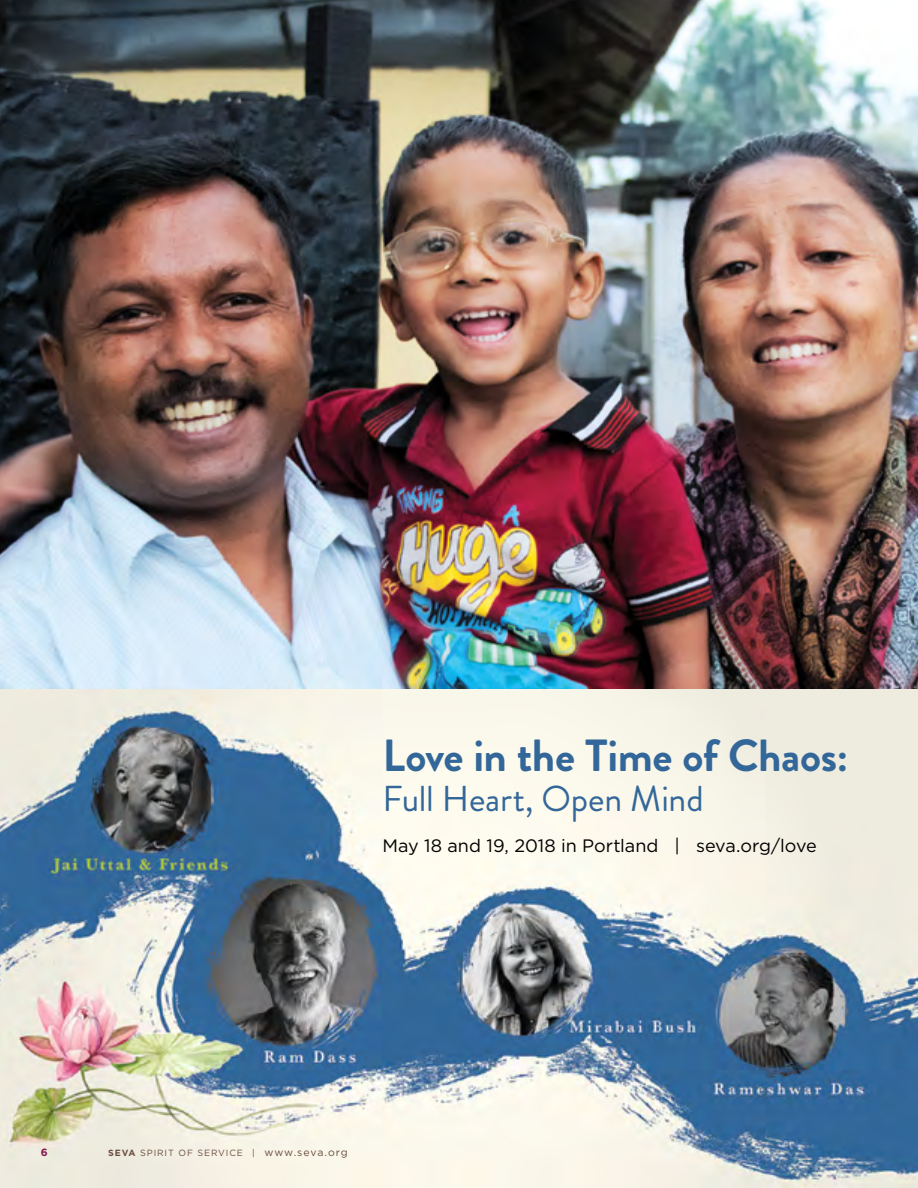
<style>
.page{position:relative;width:918px;height:1188px;background:#fff}
.page>*{position:absolute;margin:0;border:0;box-sizing:border-box;transform-origin:0 0}
.t1{font:700 45px "Brandon Grotesque";letter-spacing:-.01em;color:#336799}
.t2{font:36px "Brandon Grotesque";letter-spacing:-.005em;color:#336799}
.t3{font:18px "Gotham";letter-spacing:-.005em;color:#000}
.t4{font:700 10.5px "Gotham";color:#821a51}
.t5{font:9px "Gotham";letter-spacing:.1em;color:#6c4d3e}
.s1{font-weight:700}
.s2{font-size:10.5px}
</style>
<div class="page">
<img style="left:0;top:0;width:918px;height:1188px">
<h1 class="t1" style="left:382px;top:724px;width:467px">Love in the Time of Chaos:</h1>
<h2 class="t2" style="left:382px;top:774px;width:323px">Full Heart, Open Mind</h2>
<p class="t3" style="left:382px;top:834px;width:436px">May 18 and 19, 2018 in Portland | seva.org/love</p>
<p class="t4" style="left:41px;top:1145px;width:8px">6</p>
<p class="t5" style="left:108px;top:1147px;width:241px"><span class="s1">SEVA</span> SPIRIT OF SERVICE | <span class="s2">www.seva.org</span></p>
</div>
